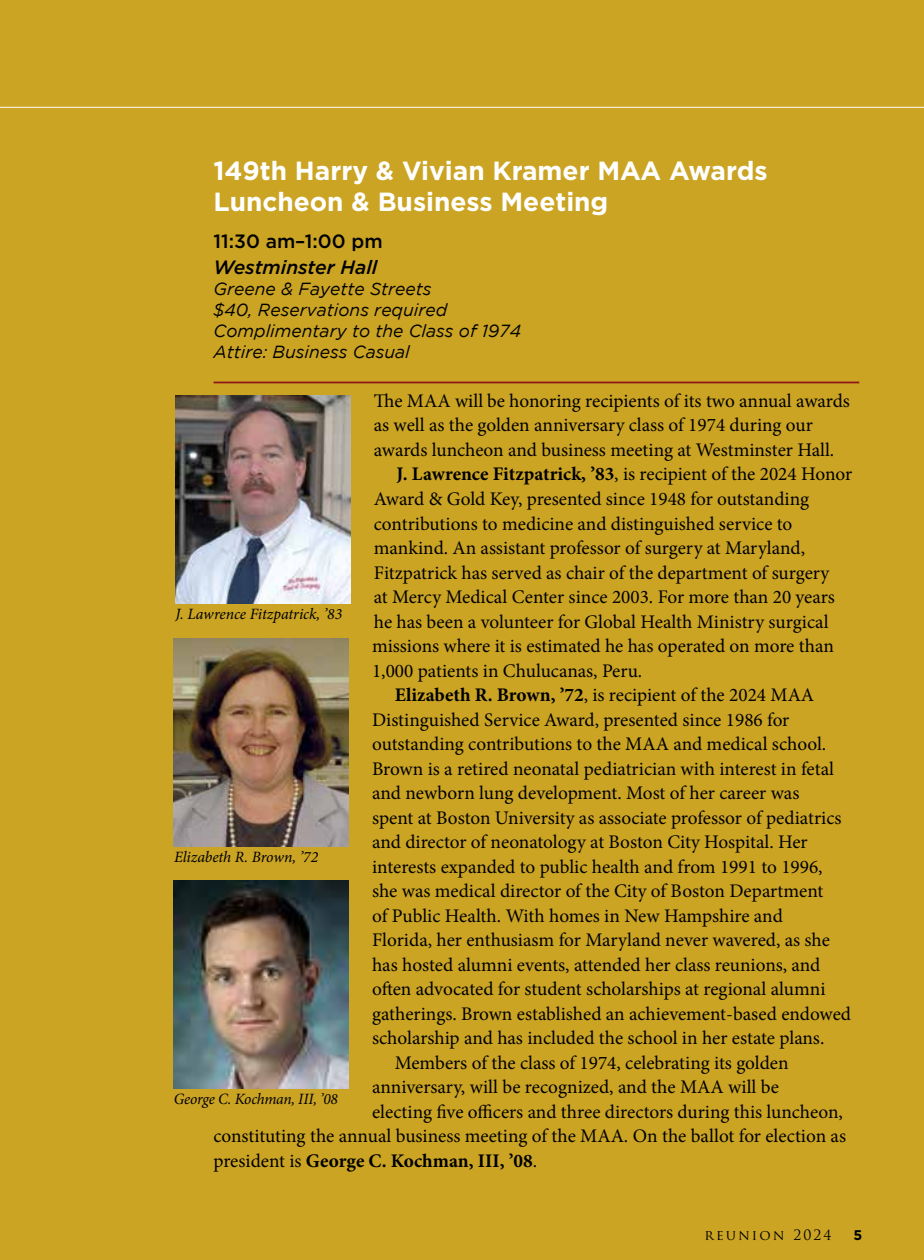
<style>
.page{position:relative;width:924px;height:1260px;background:#cba424}
.page>*{position:absolute;margin:0;border:0;box-sizing:border-box;transform-origin:0 0}
.t1{font:700 26.25px/31.5px "Gotham";color:#fff}
.t2{font:19.25px "Minion Pro";letter-spacing:-.005em;color:#000}
.t3{font:700 19.25px "Minion Pro";color:#000}
.t4{font:italic 500 19.25px "Gotham";color:#000}
.t5{font:500 19.25px "Gotham";color:#000}
.t6{font:italic 17.5px/21px "Gotham";color:#000}
.t7{font:italic 15.75px "Minion Pro";letter-spacing:-.01em;color:#000}
.t8{font:14px "Trajan Pro";letter-spacing:.15em;color:#000}
.t9{font:700 14px "Gotham";color:#000}
.s1{font-weight:700}
.s2{font-weight:400}
</style>
<div class="page">
<hr style="left:214px;top:382px;width:645px;height:1px;background:#8d1618">
<img style="left:176px;top:395px;width:174px;height:208px">
<img style="left:174px;top:638px;width:174px;height:208px">
<img style="left:174px;top:880px;width:174px;height:208px">
<hr style="left:0;top:107px;width:924px;height:1px;background:#fff">
<h1 class="t1" style="left:214px;top:155px;width:556px">149th Harry &amp; Vivian Kramer MAA Awards<br>Luncheon &amp; Business Meeting</h1>
<p class="t5" style="left:214px;top:228px;width:171px">11:30 am–1:00 pm</p>
<p class="t4" style="left:214px;top:254px;width:165px">Westminster Hall</p>
<p class="t6" style="left:214px;top:278px;width:309px">Greene &amp; Fayette Streets<br>$40, Reservations required<br>Complimentary to the Class of 1974<br>Attire: Business Casual</p>
<p class="t2" style="left:374px;top:388px;width:478px">The MAA will be honoring recipients of its two annual awards</p>
<p class="t2" style="left:374px;top:412px;width:441px">as well as the golden anniversary class of 1974 during our</p>
<p class="t2" style="left:374px;top:437px;width:462px">awards luncheon and business meeting at Westminster Hall.</p>
<p class="t2" style="left:397px;top:461px;width:457px"><span class="s1">J. Lawrence Fitzpatrick, ’83</span>, is recipient of the 2024 Honor</p>
<p class="t2" style="left:374px;top:486px;width:437px">Award &amp; Gold Key, presented since 1948 for outstanding</p>
<p class="t2" style="left:374px;top:510px;width:420px">contributions to medicine and distinguished service to</p>
<p class="t2" style="left:374px;top:535px;width:433px">mankind. An assistant professor of surgery at Maryland,</p>
<p class="t2" style="left:374px;top:559px;width:457px">Fitzpatrick has served as chair of the department of surgery</p>
<p class="t2" style="left:374px;top:584px;width:463px">at Mercy Medical Center since 2003. For more than 20 years</p>
<p class="t2" style="left:374px;top:608px;width:456px">he has been a volunteer for Global Health Ministry surgical</p>
<p class="t2" style="left:372px;top:633px;width:463px">missions where it is estimated he has operated on more than</p>
<p class="t2" style="left:372px;top:657px;width:272px">1,000 patients in Chulucanas, Peru.</p>
<p class="t2" style="left:395px;top:682px;width:421px"><span class="s1">Elizabeth R. Brown, ’72</span>, is recipient of the 2024 MAA</p>
<p class="t2" style="left:372px;top:707px;width:419px">Distinguished Service Award, presented since 1986 for</p>
<p class="t2" style="left:372px;top:731px;width:456px">outstanding contributions to the MAA and medical school.</p>
<p class="t2" style="left:372px;top:756px;width:464px">Brown is a retired neonatal pediatrician with interest in fetal</p>
<p class="t2" style="left:372px;top:780px;width:429px">and newborn lung development. Most of her career was</p>
<p class="t2" style="left:372px;top:805px;width:471px">spent at Boston University as associate professor of pediatrics</p>
<p class="t2" style="left:372px;top:829px;width:437px">and director of neonatology at Boston City Hospital. Her</p>
<p class="t2" style="left:372px;top:854px;width:452px">interests expanded to public health and from 1991 to 1996,</p>
<p class="t2" style="left:372px;top:878px;width:453px">she was medical director of the City of Boston Department</p>
<p class="t2" style="left:372px;top:903px;width:412px">of Public Health. With homes in New Hampshire and</p>
<p class="t2" style="left:372px;top:927px;width:459px">Florida, her enthusiasm for Maryland never wavered, as she</p>
<p class="t2" style="left:372px;top:952px;width:450px">has hosted alumni events, attended her class reunions, and</p>
<p class="t2" style="left:372px;top:976px;width:455px">often advocated for student scholarships at regional alumni</p>
<p class="t2" style="left:372px;top:1001px;width:481px">gatherings. Brown established an achievement-based endowed</p>
<p class="t2" style="left:372px;top:1025px;width:454px">scholarship and has included the school in her estate plans.</p>
<p class="t2" style="left:395px;top:1050px;width:395px">Members of the class of 1974, celebrating its golden</p>
<p class="t2" style="left:372px;top:1074px;width:408px">anniversary, will be recognized, and the MAA will be</p>
<p class="t2" style="left:372px;top:1099px;width:472px">electing five officers and three directors during this luncheon,</p>
<p class="t2" style="left:214px;top:1123px;width:634px">constituting the annual business meeting of the MAA. On the ballot for election as</p>
<p class="t3" style="left:214px;top:1147px;width:325px"><span class="s2">president is</span> George C. Kochman, III, ’08<span class="s2">.</span></p>
<p class="t7" style="left:176px;top:603px;width:168px">J. Lawrence Fitzpatrick, ’83</p>
<p class="t7" style="left:174px;top:846px;width:146px">Elizabeth R. Brown, ’72</p>
<p class="t7" style="left:174px;top:1088px;width:166px">George C. Kochman, III, ’08</p>
<p class="t8" style="left:705px;top:1226px;width:129px">REUNION 2024</p>
<p class="t9" style="left:854px;top:1225px;width:10px">5</p>
</div>
